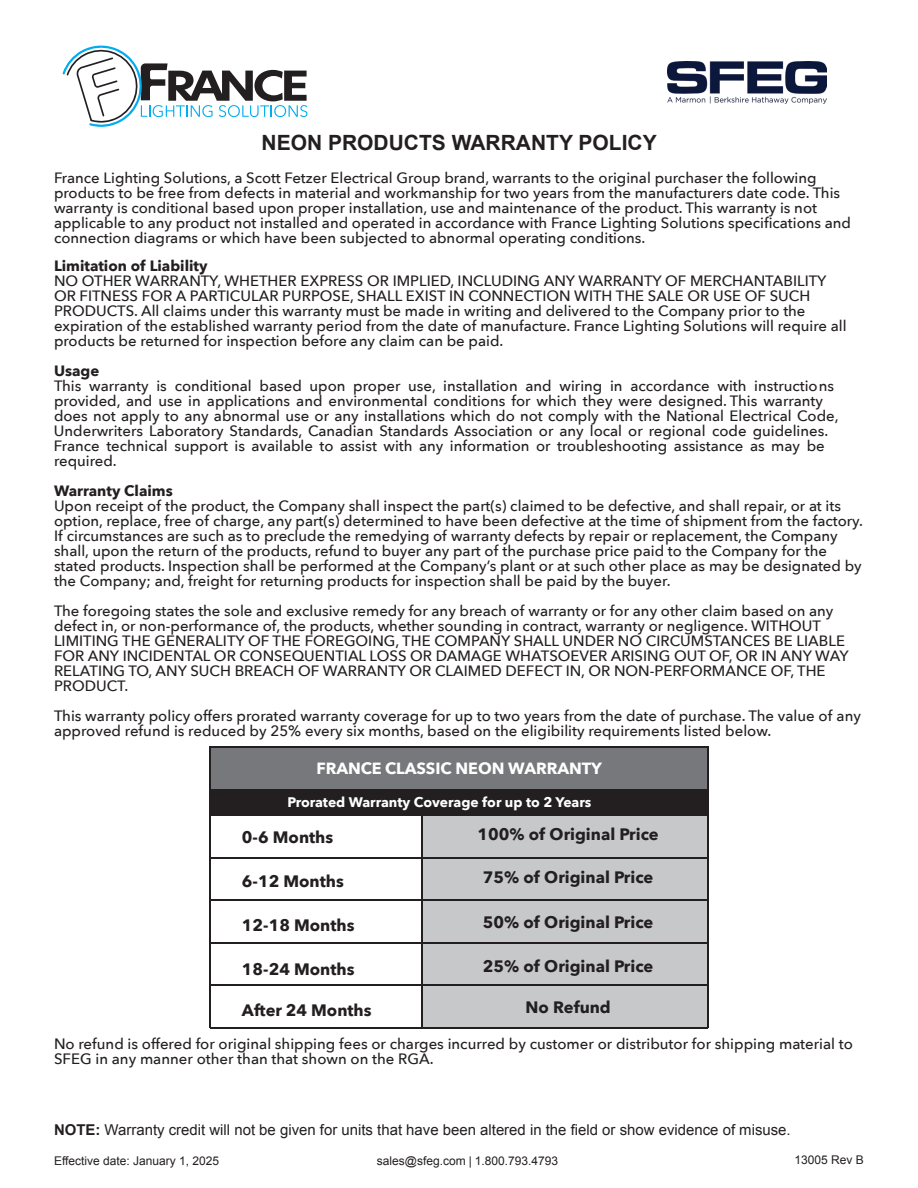
<style>
.page{position:relative;width:918px;height:1188px;background:#fff}
.page>*{position:absolute;margin:0;border:0;box-sizing:border-box;transform-origin:0 0}
.ParaStyle02-Leading_Auto__Align_Centered{font:700 21px "Arial";color:#231f20}
.ParaStyle02-Leading_12_3_pts__Align_Left{font:700 16.5px "Avenir Next";color:#231f20}
.ParaStyle01-Leading_Auto__Align_Left{font:700 16.5px "Avenir Next";color:#231f20}
.ParaStyle01-Leading_Auto__Align_Left-2{font:700 16.2px "Avenir Next";letter-spacing:-.005em;color:#fff}
.ParaStyle07-Leading_21_5_pts__Align_Left{font:500 15px/15px "Avenir Next";color:#231f20}
.ParaStyle05-Leading_11_5_pts__Align_Left{font:500 15px/15px "Avenir Next";color:#231f20}
.ParaStyle01-Leading_Auto__Align_Left-3{font:500 15px/15px "Avenir Next";color:#231f20}
.ParaStyle06-Leading_23_pts__Align_Left{font:500 15px/15px "Avenir Next";color:#231f20}
.ParaStyle07-Leading_21_5_pts__Align_Left-2{font:15px "Arial";color:#231f20}
.ParaStyle04-Leading_11_5_pts__Align_Just{font:500 15px "Avenir Next";color:#231f20}
.ParaStyle06-Leading_23_pts__Align_Left-2{font:700 15px "Avenir Next";color:#231f20}
.ParaStyle04-Leading_Auto__Align_Justifie{font:700 13.8px "Avenir Next";color:#fff}
.ParaStyle07-Leading_21_5_pts__Align_Left-3{font:12px "Arial";color:#231f20}
.s1{font-weight:700}
</style>
<div class="page">
<img style="left:668px;top:61px;width:158px;height:43px">
<svg style="left:63px;top:46px;width:244px;height:81px"></svg>
<div style="left:210px;top:747px;width:498px;height:44px;background:#76787b"></div>
<div style="left:210px;top:789px;width:498px;height:27px;background:#231f20"></div>
<div style="left:421px;top:814px;width:286px;height:213px;background:#c7c8ca"></div>
<hr style="left:211px;top:815px;width:497px;height:1px;background:#231f20">
<hr style="left:210px;top:747px;width:1px;height:281px;background:#231f20">
<hr style="left:421px;top:816px;width:2px;height:212px;background:#231f20">
<hr style="left:707px;top:747px;width:1px;height:281px;background:#231f20">
<hr style="left:211px;top:857px;width:497px;height:1px;background:#231f20">
<hr style="left:210px;top:747px;width:498px;height:1px;background:#231f20">
<hr style="left:211px;top:900px;width:497px;height:1px;background:#231f20">
<hr style="left:210px;top:942px;width:498px;height:2px;background:#231f20">
<hr style="left:210px;top:985px;width:498px;height:1px;background:#231f20">
<hr style="left:211px;top:1027px;width:497px;height:1px;background:#231f20">
<p class="ParaStyle02-Leading_Auto__Align_Centered" style="left:262px;top:129px;width:397px">NEON PRODUCTS WARRANTY POLICY</p>
<p class="ParaStyle05-Leading_11_5_pts__Align_Left" style="left:54px;top:170px;width:799px">France Lighting Solutions, a Scott Fetzer Electrical Group brand, warrants to the original purchaser the following products to be free from defects in material and workmanship for two years from the manufacturers date code. This warranty is conditional based upon proper installation, use and maintenance of the product. This warranty is not applicable to any product not installed and operated in accordance with France Lighting Solutions specifications and connection diagrams or which have been subjected to abnormal operating conditions.</p>
<p class="ParaStyle06-Leading_23_pts__Align_Left-2" style="left:54px;top:252px;width:155px">Limitation of Liability</p>
<p class="ParaStyle05-Leading_11_5_pts__Align_Left" style="left:54px;top:272px;width:794px">NO OTHER WARRANTY, WHETHER EXPRESS OR IMPLIED, INCLUDING ANY WARRANTY OF MERCHANTABILITY OR FITNESS FOR A PARTICULAR PURPOSE, SHALL EXIST IN CONNECTION WITH THE SALE OR USE OF SUCH PRODUCTS. All claims under this warranty must be made in writing and delivered to the Company prior to the expiration of the established warranty period from the date of manufacture. France Lighting Solutions will require all products be returned for inspection before any claim can be paid.</p>
<p class="ParaStyle06-Leading_23_pts__Align_Left-2" style="left:54px;top:357px;width:47px">Usage</p>
<p class="ParaStyle05-Leading_11_5_pts__Align_Left" style="left:54px;top:377px;width:782px">This warranty is conditional based upon proper use, installation and wiring in accordance with instructions</p>
<p class="ParaStyle04-Leading_11_5_pts__Align_Just" style="left:54px;top:388px;width:770px">provided, and use in applications and environmental conditions for which they were designed. This warranty</p>
<p class="ParaStyle06-Leading_23_pts__Align_Left" style="left:54px;top:407px;width:786px">does not apply to any abnormal use or any installations which do not comply with the National Electrical Code, Underwriters Laboratory Standards, Canadian Standards Association or any local or regional code guidelines.<br>France technical support is available to assist with any information or troubleshooting assistance as may be required.</p>
<p class="ParaStyle06-Leading_23_pts__Align_Left-2" style="left:54px;top:478px;width:120px">Warranty Claims</p>
<p class="ParaStyle07-Leading_21_5_pts__Align_Left" style="left:54px;top:498px;width:811px">Upon receipt of the product, the Company shall inspect the part(s) claimed to be defective, and shall repair, or at its option, replace, free of charge, any part(s) determined to have been defective at the time of shipment from the factory.<br>If circumstances are such as to preclude the remedying of warranty defects by repair or replacement, the Company shall, upon the return of the products, refund to buyer any part of the purchase price paid to the Company for the stated products. Inspection shall be performed at the Company’s plant or at such other place as may be designated by the Company; and, freight for returning products for inspection shall be paid by the buyer.</p>
<p class="ParaStyle07-Leading_21_5_pts__Align_Left" style="left:54px;top:603px;width:796px">The foregoing states the sole and exclusive remedy for any breach of warranty or for any other claim based on any defect in, or non-performance of, the products, whether sounding in contract, warranty or negligence. WITHOUT LIMITING THE GENERALITY OF THE FOREGOING, THE COMPANY SHALL UNDER NO CIRCUMSTANCES BE LIABLE FOR ANY INCIDENTAL OR CONSEQUENTIAL LOSS OR DAMAGE WHATSOEVER ARISING OUT OF, OR IN ANY WAY RELATING TO, ANY SUCH BREACH OF WARRANTY OR CLAIMED DEFECT IN, OR NON-PERFORMANCE OF, THE PRODUCT.</p>
<p class="ParaStyle01-Leading_Auto__Align_Left-3" style="left:54px;top:708px;width:808px">This warranty policy offers prorated warranty coverage for up to two years from the date of purchase. The value of any approved refund is reduced by 25% every six months, based on the eligibility requirements listed below.</p>
<p class="ParaStyle01-Leading_Auto__Align_Left-2" style="left:316px;top:754px;width:287px">FRANCE CLASSIC NEON WARRANTY</p>
<p class="ParaStyle04-Leading_Auto__Align_Justifie" style="left:288px;top:790px;width:305px">Prorated Warranty Coverage for up to 2 Years</p>
<p class="ParaStyle01-Leading_Auto__Align_Left" style="left:242px;top:823px;width:93px">0-6 Months</p>
<p class="ParaStyle02-Leading_12_3_pts__Align_Left" style="left:478px;top:820px;width:183px">100% of Original Price</p>
<p class="ParaStyle01-Leading_Auto__Align_Left" style="left:242px;top:867px;width:103px">6-12 Months</p>
<p class="ParaStyle02-Leading_12_3_pts__Align_Left" style="left:483px;top:863px;width:172px">75% of Original Price</p>
<p class="ParaStyle01-Leading_Auto__Align_Left" style="left:242px;top:911px;width:114px">12-18 Months</p>
<p class="ParaStyle02-Leading_12_3_pts__Align_Left" style="left:483px;top:908px;width:172px">50% of Original Price</p>
<p class="ParaStyle01-Leading_Auto__Align_Left" style="left:242px;top:955px;width:114px">18-24 Months</p>
<p class="ParaStyle02-Leading_12_3_pts__Align_Left" style="left:483px;top:951px;width:172px">25% of Original Price</p>
<p class="ParaStyle01-Leading_Auto__Align_Left" style="left:242px;top:996px;width:131px">After 24 Months</p>
<p class="ParaStyle02-Leading_12_3_pts__Align_Left" style="left:526px;top:992px;width:87px">No Refund</p>
<p class="ParaStyle01-Leading_Auto__Align_Left-3" style="left:54px;top:1036px;width:801px">No refund is offered for original shipping fees or charges incurred by customer or distributor for shipping material to<br>SFEG in any manner other than that shown on the RGA.</p>
<p class="ParaStyle07-Leading_21_5_pts__Align_Left-2" style="left:54px;top:1120px;width:738px"><span class="s1">NOTE:</span> Warranty credit will not be given for units that have been altered in the field or show evidence of misuse.</p>
<p class="ParaStyle07-Leading_21_5_pts__Align_Left-3" style="left:54px;top:1153px;width:167px">Effective date: January 1, 2025</p>
<p class="ParaStyle07-Leading_21_5_pts__Align_Left-3" style="left:377px;top:1153px;width:183px">sales@sfeg.com | 1.800.793.4793</p>
<p class="ParaStyle07-Leading_21_5_pts__Align_Left-3" style="left:795px;top:1152px;width:71px">13005 Rev B</p>
</div>
